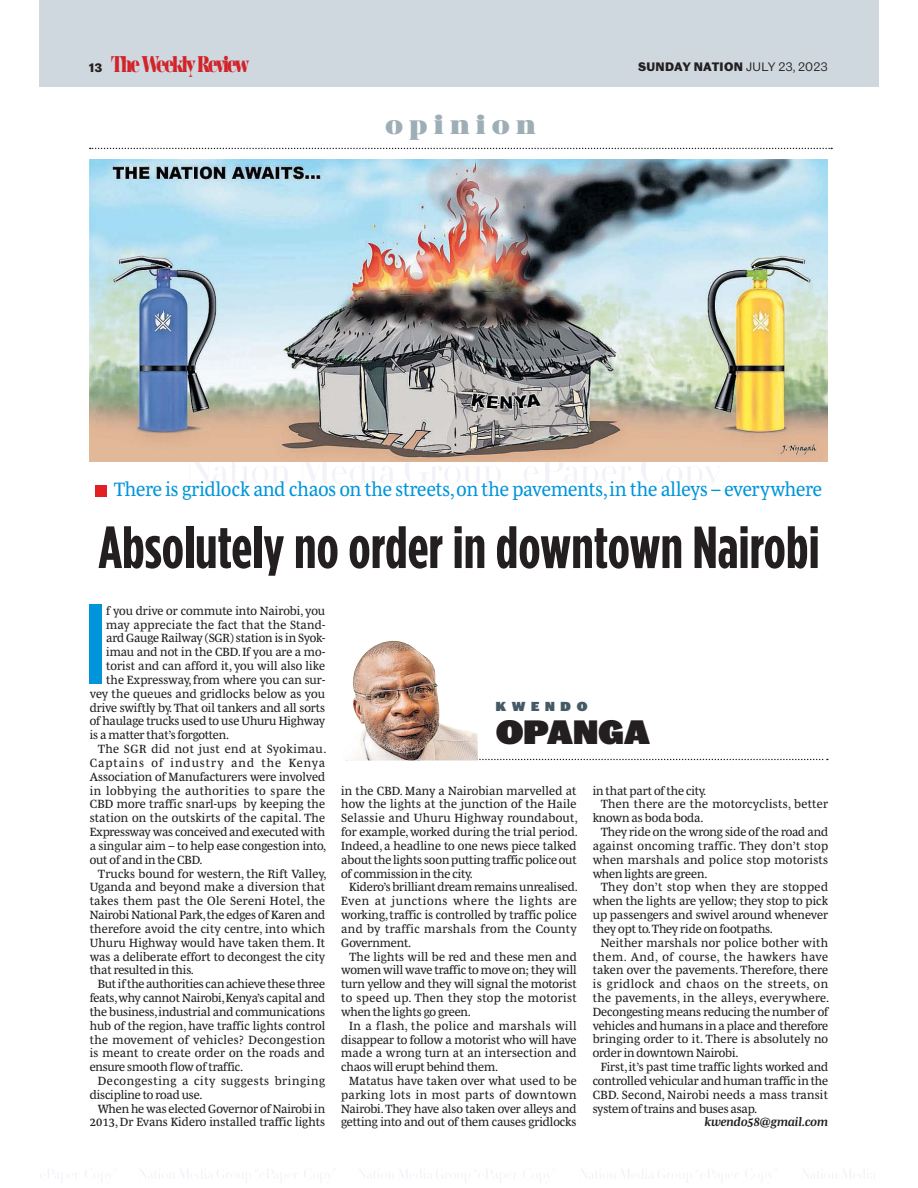
<style>
.page{position:relative;width:918px;height:1188px;background:#fff}
.page>*{position:absolute;margin:0;border:0;box-sizing:border-box;transform-origin:0 0}
.t1{font:600 103.95px "Caslon Doric Condensed";color:#0095da}
.t2{font:700 59.25px "Gotham Condensed";color:#231f20}
.t3{font:900 31.05px "Caslon Doric";letter-spacing:-.005em;color:#231f20}
.t4{font:900 28.2px "AW Conqueror Pro Didot S";letter-spacing:.2em;color:#9eaeb7}
.t5{font:900 23.55px "AW Conqueror Pro Didot";letter-spacing:-.125em;color:#d2232a;scale:.67 1}
.t6{font:19.8px "Mencken Pro Text";color:#0095da;scale:.95 1}
.t7{font:12.15px/13.8px "Mencken Pro Text";letter-spacing:.005em;color:#231f20;text-align:justify}
.t8{font:12.15px "Mencken Pro Text";letter-spacing:.03em;color:#231f20}
.t9{font:12.15px "Mencken Pro Text";letter-spacing:.045em;color:#231f20}
.t10{font:12.15px "Mencken Pro Text";letter-spacing:.04em;color:#231f20}
.t11{font:12.15px "Mencken Pro Text";letter-spacing:.025em;color:#231f20}
.t12{font:12.15px "Mencken Pro Text";letter-spacing:.05em;color:#231f20}
.t13{font:12.15px "Mencken Pro Text";letter-spacing:.08em;color:#231f20}
.t14{font:italic 700 12.15px "Mencken Pro Text";letter-spacing:-.01em;color:#231f20}
.t15{font:900 12px "Caslon Doric";letter-spacing:.475em;color:#465a65}
.t16{font:700 11.25px "Caslon Doric";letter-spacing:.03em;color:#231f20}
.s1{font-family:"Caslon Doric";font-weight:700;font-size:11.25px;color:#231f20}
.s2{font-weight:400}
</style>
<div class="page">
<svg style="left:195px;top:462px;width:93px;height:21px"></svg>
<svg style="left:306px;top:462px;width:87px;height:21px"></svg>
<svg style="left:405px;top:462px;width:96px;height:33px"></svg>
<svg style="left:512px;top:462px;width:119px;height:33px"></svg>
<svg style="left:642px;top:462px;width:73px;height:33px"></svg>
<svg style="left:40px;top:1169px;width:36px;height:10px"></svg>
<svg style="left:85px;top:1169px;width:32px;height:9px"></svg>
<svg style="left:140px;top:1169px;width:158px;height:14px"></svg>
<svg style="left:304px;top:1169px;width:32px;height:9px"></svg>
<svg style="left:359px;top:1169px;width:158px;height:14px"></svg>
<svg style="left:523px;top:1170px;width:26px;height:13px"></svg>
<svg style="left:581px;top:1169px;width:155px;height:14px"></svg>
<svg style="left:745px;top:1169px;width:32px;height:9px"></svg>
<svg style="left:803px;top:1169px;width:72px;height:10px"></svg>
<div style="left:39px;top:0;width:840px;height:87px;background:#ced8de"></div>
<div style="left:96px;top:485px;width:11px;height:12px;background:#e31f26"></div>
<svg style="left:479px;top:759px;width:349px;height:1px"></svg>
<img style="left:349px;top:641px;width:129px;height:119px">
<svg style="left:90px;top:148px;width:742px;height:1px"></svg>
<img style="left:89px;top:159px;width:739px;height:303px">
<h3 class="t5" style="left:89px;top:50px;width:241px"><span class="s1">13</span> The Weekly Review</h3>
<p class="t16" style="left:638px;top:63px;width:191px">SUNDAY NATION <span class="s2">JULY 23, 2023</span></p>
<h3 class="t4" style="left:385px;top:113px;width:152px">opinion</h3>
<h3 class="t6" style="left:114px;top:481px;width:747px">There is gridlock and chaos on the streets, on the pavements, in the alleys – everywhere</h3>
<h2 class="t2" style="left:98px;top:526px;width:723px">Absolutely no order in downtown Nairobi</h2>
<h1 class="t1" style="left:85px;top:571px;width:22px">I</h1>
<p class="t7" style="left:106px;top:604px;width:220px">f you drive or commute into Nairobi, you</p>
<p class="t7" style="left:106px;top:618px;width:221px">may appreciate the fact that the Stand-</p>
<p class="t7" style="left:106px;top:632px;width:221px">ard Gauge Railway (SGR) station is in Syok-</p>
<p class="t7" style="left:106px;top:646px;width:221px">imau and not in the CBD. If you are a mo-</p>
<p class="t7" style="left:106px;top:660px;width:220px">torist and can afford it, you will also like</p>
<p class="t7" style="left:106px;top:673px;width:221px">the Expressway, from where you can sur-</p>
<p class="t7" style="left:90px;top:687px;width:237px">vey the queues and gridlocks below as you</p>
<p class="t7" style="left:90px;top:701px;width:237px">drive swiftly by. That oil tankers and all sorts</p>
<p class="t7" style="left:90px;top:715px;width:237px">of haulage trucks used to use Uhuru Highway</p>
<p class="t7" style="left:90px;top:729px;width:141px">is a matter that’s forgotten.</p>
<p class="t10" style="left:98px;top:744px;width:230px">The SGR did not just end at Syokimau.</p>
<p class="t13" style="left:90px;top:757px;width:237px">Captains of industry and the Kenya</p>
<p class="t7" style="left:90px;top:770px;width:237px">Association of Manufacturers were involved</p>
<p class="t10" style="left:90px;top:785px;width:237px">in lobbying the authorities to spare the</p>
<p class="t7" style="left:90px;top:798px;width:237px">CBD more traffic snarl-ups by keeping the</p>
<p class="t7" style="left:90px;top:812px;width:237px">station on the outskirts of the capital. The</p>
<p class="t7" style="left:90px;top:826px;width:237px">Expressway was conceived and executed with</p>
<p class="t7" style="left:90px;top:839px;width:238px">a singular aim – to help ease congestion into,</p>
<p class="t7" style="left:90px;top:853px;width:115px">out of and in the CBD.</p>
<p class="t7" style="left:98px;top:867px;width:230px">Trucks bound for western, the Rift Valley,</p>
<p class="t7" style="left:90px;top:881px;width:237px">Uganda and beyond make a diversion that</p>
<p class="t8" style="left:90px;top:896px;width:237px">takes them past the Ole Sereni Hotel, the</p>
<p class="t7" style="left:90px;top:909px;width:237px">Nairobi National Park, the edges of Karen and</p>
<p class="t7" style="left:90px;top:922px;width:237px">therefore avoid the city centre, into which</p>
<p class="t7" style="left:90px;top:936px;width:237px">Uhuru Highway would have taken them. It</p>
<p class="t7" style="left:90px;top:950px;width:237px">was a deliberate effort to decongest the city</p>
<p class="t7" style="left:90px;top:964px;width:106px">that resulted in this.</p>
<p class="t7" style="left:98px;top:978px;width:229px">But if the authorities can achieve these three</p>
<p class="t7" style="left:90px;top:991px;width:237px">feats, why cannot Nairobi, Kenya’s capital and</p>
<p class="t7" style="left:90px;top:1005px;width:237px">the business, industrial and communications</p>
<p class="t7" style="left:90px;top:1019px;width:237px">hub of the region, have traffic lights control</p>
<p class="t8" style="left:90px;top:1034px;width:237px">the movement of vehicles? Decongestion</p>
<p class="t7" style="left:90px;top:1047px;width:237px">is meant to create order on the roads and</p>
<p class="t7" style="left:90px;top:1061px;width:155px">ensure smooth flow of traffic.</p>
<p class="t12" style="left:98px;top:1076px;width:229px">Decongesting a city suggests bringing</p>
<p class="t7" style="left:90px;top:1088px;width:114px">discipline to road use.</p>
<p class="t7" style="left:98px;top:1102px;width:229px">When he was elected Governor of Nairobi in</p>
<p class="t7" style="left:90px;top:1116px;width:237px">2013, Dr Evans Kidero installed traffic lights</p>
<p class="t15" style="left:496px;top:702px;width:93px">KWENDO</p>
<h3 class="t3" style="left:496px;top:720px;width:156px">OPANGA</h3>
<p class="t7" style="left:341px;top:784px;width:238px;text-align:left">in the CBD. Many a Nairobian marvelled at how the lights at the junction of the Haile Selassie and Uhuru Highway roundabout, for example, worked during the trial period.<br>Indeed, a headline to one news piece talked about the lights soon putting traffic police out of commission in the city.</p>
<p class="t7" style="left:341px;top:881px;width:238px;text-indent:8px">Kidero’s brilliant dream remains unrealised.<br>Even at junctions where the lights are working, traffic is controlled by traffic police and by traffic marshals from the County Government.</p>
<p class="t7" style="left:341px;top:950px;width:237px;text-indent:8px">The lights will be red and these men and women will wave traffic to move on; they will turn yellow and they will signal the motorist to speed up. Then they stop the motorist when the lights go green.</p>
<p class="t7" style="left:341px;top:1019px;width:237px;text-indent:8px">In a flash, the police and marshals will disappear to follow a motorist who will have made a wrong turn at an intersection and chaos will erupt behind them.</p>
<p class="t7" style="left:341px;top:1074px;width:237px;text-indent:8px">Matatus have taken over what used to be parking lots in most parts of downtown Nairobi. They have also taken over alleys and getting into and out of them causes gridlocks</p>
<p class="t7" style="left:593px;top:784px;width:115px">in that part of the city.</p>
<p class="t8" style="left:601px;top:799px;width:229px">Then there are the motorcyclists, better</p>
<p class="t7" style="left:593px;top:812px;width:112px">known as boda boda.</p>
<p class="t7" style="left:601px;top:826px;width:229px">They ride on the wrong side of the road and</p>
<p class="t8" style="left:593px;top:840px;width:237px">against oncoming traffic. They don’t stop</p>
<p class="t11" style="left:593px;top:854px;width:237px">when marshals and police stop motorists</p>
<p class="t7" style="left:593px;top:867px;width:116px">when lights are green.</p>
<p class="t8" style="left:601px;top:882px;width:229px">They don’t stop when they are stopped</p>
<p class="t7" style="left:593px;top:895px;width:237px">when the lights are yellow; they stop to pick</p>
<p class="t7" style="left:593px;top:908px;width:237px">up passengers and swivel around whenever</p>
<p class="t7" style="left:593px;top:922px;width:182px">they opt to. They ride on footpaths.</p>
<p class="t7" style="left:601px;top:936px;width:229px">Neither marshals nor police bother with</p>
<p class="t9" style="left:593px;top:951px;width:237px">them. And, of course, the hawkers have</p>
<p class="t7" style="left:593px;top:964px;width:237px">taken over the pavements. Therefore, there</p>
<p class="t9" style="left:593px;top:979px;width:237px">is gridlock and chaos on the streets, on</p>
<p class="t8" style="left:593px;top:993px;width:238px">the pavements, in the alleys, everywhere.</p>
<p class="t7" style="left:593px;top:1005px;width:237px">Decongesting means reducing the number of</p>
<p class="t7" style="left:593px;top:1019px;width:237px">vehicles and humans in a place and therefore</p>
<p class="t7" style="left:593px;top:1033px;width:237px">bringing order to it. There is absolutely no</p>
<p class="t7" style="left:593px;top:1047px;width:147px">order in downtown Nairobi.</p>
<p class="t7" style="left:601px;top:1061px;width:229px">First, it’s past time traffic lights worked and</p>
<p class="t7" style="left:593px;top:1074px;width:237px">controlled vehicular and human traffic in the</p>
<p class="t7" style="left:593px;top:1088px;width:237px">CBD. Second, Nairobi needs a mass transit</p>
<p class="t7" style="left:593px;top:1102px;width:166px">system of trains and buses asap.</p>
<p class="t14" style="left:705px;top:1117px;width:125px">kwendo58@gmail.com</p>
</div>
